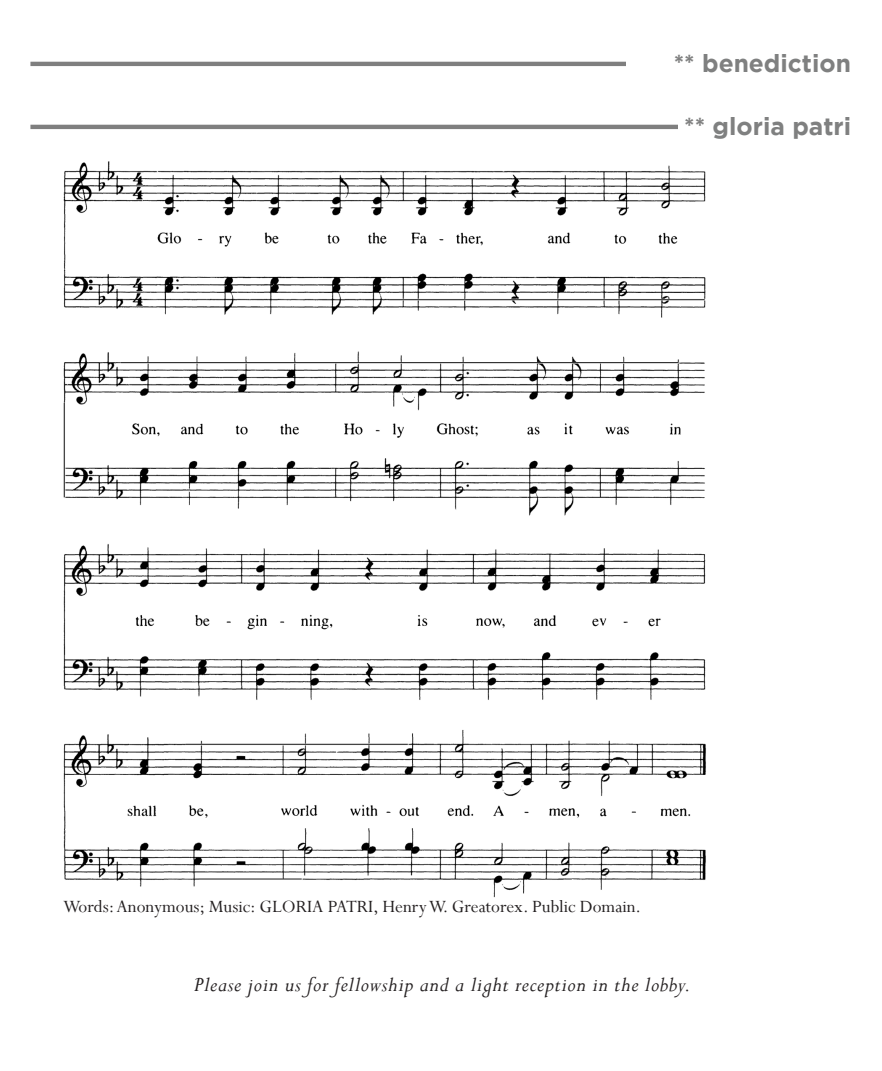
<style>
.page{position:relative;width:882px;height:1071px;background:#fff}
.page>*{position:absolute;margin:0;border:0;box-sizing:border-box;transform-origin:0 0}
.t1{font:700 24.5px "Gotham";color:#7f8080}
.t2{font:italic 22.75px "Perpetua";letter-spacing:.03em;color:#231f20}
.t3{font:19.25px "Perpetua";color:#231f20}
</style>
<div class="page">
<hr style="left:30px;top:125px;width:780px;height:4px;background:#7f7f7f">
<div style="left:678px;top:108px;width:173px;height:37px;background:#fff"></div>
<img style="left:63px;top:161px;width:643px;height:737px">
<hr style="left:30px;top:62px;width:780px;height:4px;background:#7f7f7f">
<div style="left:626px;top:45px;width:225px;height:37px;background:#fff"></div>
<p class="t1" style="left:674px;top:49px;width:179px">** benediction</p>
<p class="t1" style="left:684px;top:112px;width:168px">** gloria patri</p>
<p class="t3" style="left:63px;top:894px;width:580px">Words: Anonymous; Music: GLORIA PATRI, Henry W. Greatorex. Public Domain.</p>
<p class="t2" style="left:194px;top:970px;width:498px">Please join us for fellowship and a light reception in the lobby.</p>
</div>
